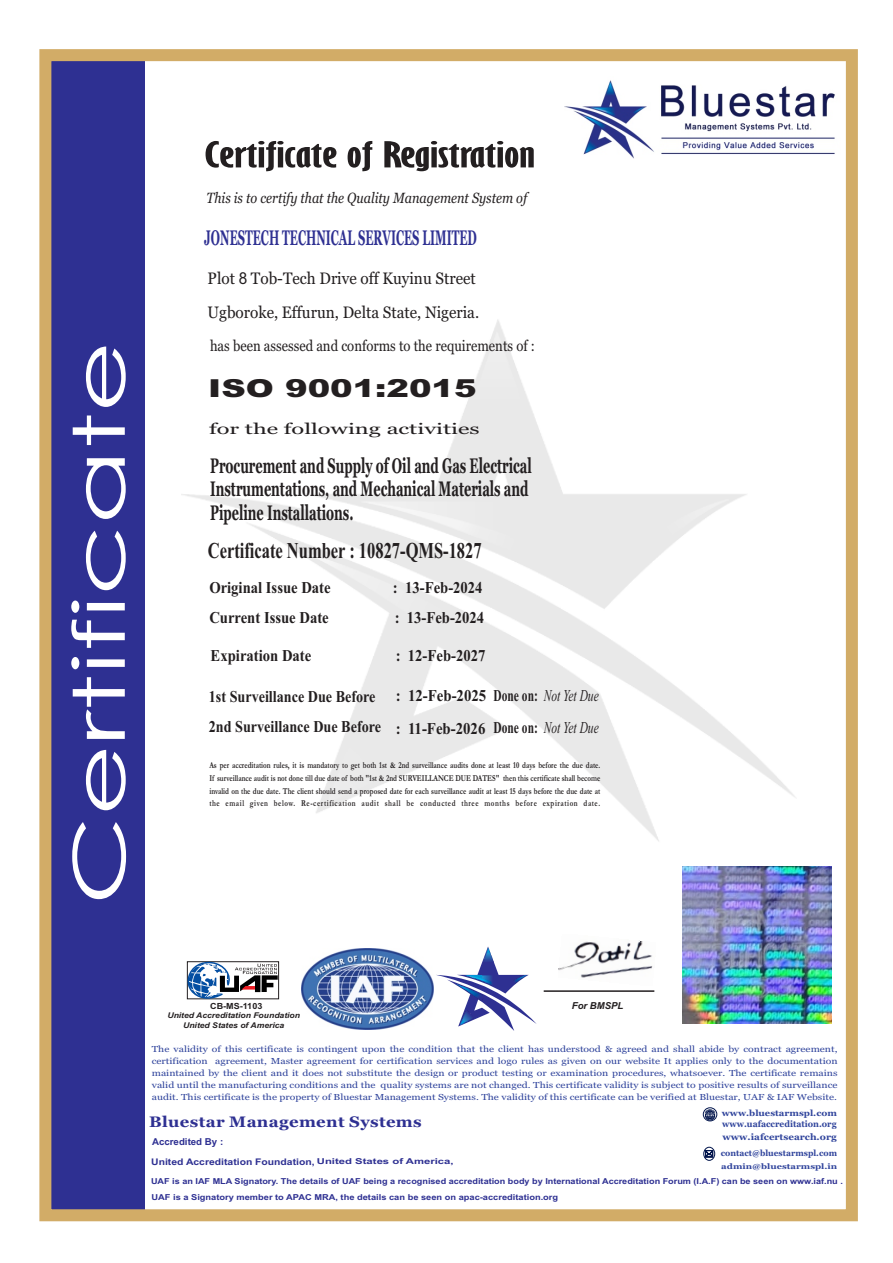
<style>
.page{position:relative;width:893px;height:1263px;background:#fff}
.page>*{position:absolute;margin:0;border:0;box-sizing:border-box;transform-origin:0 0}
.t1{font:71.4px "Century Gothic";color:#fff;scale:1.54 1}
.t2{font:700 extra-condensed 33px "Gill Sans";color:#231f20;scale:1.74 1}
.t3{font:900 24.75px "Arial";color:#231f20;scale:1.36 1}
.t4{font:700 22.65px "Times New Roman";color:#231f20;scale:.73 1}
.t5{font:700 21px/23.9px "Georgia";color:#231f20;scale:.6 1}
.t6{font:700 21px "Georgia";color:#2e3092;scale:.54 1}
.t7{font:700 16.5px "Times New Roman";color:#231f20;scale:.89 1}
.t8{font:16.5px/33.8px "Georgia";color:#231f20;scale:.93 1}
.t9{font:700 16.5px/30px "Times New Roman";color:#231f20;scale:.86 1}
.t10{font:700 16.5px/32.2px "Times New Roman";color:#231f20;scale:.9 1}
.t11{font:italic 16.5px "Times New Roman";color:#231f20;scale:.7 1}
.t12{font:15.15px "Georgia";color:#231f20;scale:.86 1}
.t13{font:15.15px "Georgia";color:#231f20;scale:1.56 1}
.t14{font:700 15.15px "Georgia";letter-spacing:.02em;color:#2e3092;scale:1.1 1}
.t15{font:italic 14.7px "Georgia";color:#231f20;scale:.86 1}
.t16{font:700 9.6px "Arial";color:#2e3092}
.t17{font:italic 700 9.6px "Arial";color:#231f20}
.t18{font:700 9.15px/12.6px "Garamond";letter-spacing:.08em;color:#231f20;text-align:justify;scale:.77 1}
.t19{font:700 9.15px "Arial";color:#2e3092;scale:1.14 1}
.t20{font:700 9px/12.9px "Georgia";color:#30449c;scale:.95 1}
.t21{font:8.7px/12.1px "Georgia";color:#30449c;text-align:justify;scale:1.21 1}
.t22{font:700 8.55px "Georgia";color:#30449c;scale:.96 1}
.t23{font:700 8.55px "Georgia";color:#30449c;scale:1.1 1}
.t24{font:700 8.4px "Arial";color:#231f20;scale:1.07 1}
.t25{font:700 8.1px "Arial";color:#2e3092;scale:1.11 1}
.t26{font:700 8.1px "Arial";color:#2e3092;scale:1.14 1}
.t27{font:italic 700 7.95px/9.8px "Arial";color:#231f20;text-align:center;scale:1.09 1}
.t28{font:700 7.65px "Georgia";color:#30449c;scale:1.22 1}
.s1{font-family:"Arial"}
.s2{font-weight:400;font-style:italic}
.s3{font-weight:700;font-style:normal}
.s4{font-size:8.1px}
</style>
<div class="page">
<div style="left:49px;top:53px;width:95px;height:1165px;background:#2e3092"></div>
<div style="left:39px;top:49px;width:819px;height:1172px;border:12px solid #d2ac67"></div>
<img style="left:564px;top:80px;width:271px;height:79px">
<svg style="left:186px;top:961px;width:93px;height:38px"></svg>
<svg style="left:436px;top:946px;width:101px;height:85px"></svg>
<img style="left:465px;top:975px;width:28px;height:11px">
<hr style="left:544px;top:990px;width:110px;height:2px;background:#231f20">
<img style="left:302px;top:948px;width:131px;height:81px">
<svg style="left:704px;top:1109px;width:11px;height:11px"></svg>
<div style="left:703px;top:1107px;width:14px;height:14px;border:1px solid #01144b;border-radius:50%"></div>
<div style="left:703px;top:1147px;width:12px;height:14px;border:1px solid #01144b;border-radius:50%"></div>
<svg style="left:705px;top:1150px;width:8px;height:7px"></svg>
<img style="left:683px;top:866px;width:149px;height:158px">
<img style="left:558px;top:940px;width:95px;height:38px">
<h1 class="t1" style="left:71px;top:905px;width:368px;rotate:-90deg">Certificate</h1>
<h2 class="t2" style="left:205px;top:141px;width:192px">Certificate of Registration</h2>
<h3 class="t15" style="left:207px;top:192px;width:374px">This is to certify that the Quality Management System of</h3>
<h3 class="t6" style="left:204px;top:229px;width:507px">JONESTECH TECHNICAL SERVICES LIMITED</h3>
<h3 class="t8" style="left:208px;top:262px;width:293px">Plot <span class="s1">8</span> Tob-Tech Drive off Kuyinu Street<br>Ugboroke, Effurun, Delta State, Nigeria.</h3>
<h3 class="t12" style="left:210px;top:340px;width:379px">has been assessed and conforms to the requirements of :</h3>
<h3 class="t3" style="left:208px;top:380px;width:199px">ISO 9001:2015</h3>
<h3 class="t13" style="left:209px;top:422px;width:175px">for the following activities</h3>
<h3 class="t5" style="left:210px;top:455px;width:537px">Procurement and Supply of Oil and Gas Electrical<br>Instrumentations, and Mechanical Materials and<br>Pipeline Installations.</h3>
<h3 class="t4" style="left:208px;top:543px;width:377px">Certificate Number : 10827-QMS-1827</h3>
<h3 class="t7" style="left:209px;top:581px;width:138px">Original Issue Date</h3>
<h3 class="t7" style="left:393px;top:581px;width:102px">: 13-Feb-2024</h3>
<h3 class="t7" style="left:209px;top:611px;width:136px">Current Issue Date</h3>
<h3 class="t7" style="left:395px;top:611px;width:102px">: 13-Feb-2024</h3>
<h3 class="t7" style="left:211px;top:650px;width:115px">Expiration Date</h3>
<h3 class="t7" style="left:396px;top:650px;width:102px">: 12-Feb-2027</h3>
<h3 class="t9" style="left:209px;top:683px;width:202px">1st Surveillance Due Before<br>2nd Surveillance Due Before</h3>
<h3 class="t10" style="left:396px;top:681px;width:227px">: 12-Feb-2025 Done on: <span class="s2">Not Yet Due </span>: 11-Feb-2026</h3>
<h3 class="t11" style="left:494px;top:722px;width:152px"><span class="s3">Done on:</span> Not Yet Due</h3>
<p class="t18" style="left:209px;top:760px;width:509px">As per accreditation rules, it is mandatory to get both 1st &amp; 2nd surveillance audits done at least 10 days before the due date.<br>If surveillance audit is not done till due date of both "1st &amp; 2nd SURVEILLANCE DUE DATES" then this certificate shall become invalid on the due date. The client should send a proposed date for each surveillance audit at least 15 days before the due date at the email given below. Re-certification audit shall be conducted three months before expiration date.</p>
<p class="t24" style="left:210px;top:1003px;width:50px">CB-MS-1103</p>
<p class="t17" style="left:572px;top:1001px;width:53px">For BMSPL</p>
<p class="t27" style="left:167px;top:1011px;width:123px">United Accreditation Foundation<br>United States of America</p>
<p class="t21" style="left:152px;top:1043px;width:568px">The validity of this certificate is contingent upon the condition that the client has understood &amp; agreed and shall abide by contract agreement, certification agreement, Master agreement for certification services and logo rules as given on our website It applies only to the documentation maintained by the client and it does not substitute the design or product testing or examination procedures, whatsoever. The certificate remains valid until the manufacturing conditions and the quality systems are not changed. This certificate validity is subject to positive results of surveillance audit. This certificate is the property of Bluestar Management Systems. The validity of this certificate can be verified at Bluestar, UAF &amp; IAF Website.</p>
<h3 class="t14" style="left:149px;top:1116px;width:249px">Bluestar Management Systems</h3>
<p class="t16" style="left:152px;top:1138px;width:73px">Accredited By :</p>
<p class="t19" style="left:151px;top:1158px;width:267px">United Accreditation Foundation, <span class="s4">United States of America,</span></p>
<p class="t23" style="left:722px;top:1109px;width:106px">www.bluestarmspl.com</p>
<p class="t20" style="left:722px;top:1118px;width:122px">www.uafaccreditation.org www.iafcertsearch.org</p>
<p class="t22" style="left:721px;top:1149px;width:123px">contact@bluestarmspl.com</p>
<p class="t28" style="left:721px;top:1163px;width:96px">admin@bluestarmspl.in</p>
<p class="t25" style="left:151px;top:1178px;width:625px">UAF is an IAF MLA Signatory. The details of UAF being a recognised accreditation body by International Accreditation Forum (I.A.F) can be seen on www.iaf.nu .</p>
<p class="t26" style="left:151px;top:1194px;width:358px">UAF is a Signatory member to APAC MRA, the details can be seen on apac-accreditation.org</p>
</div>
